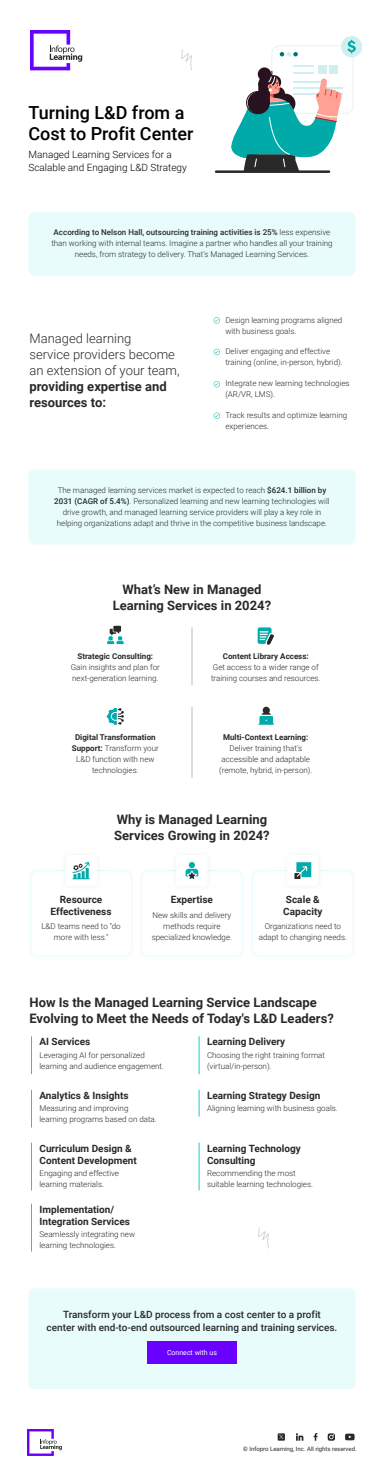
<style>
.page{position:relative;width:384px;height:1478px;background:#fff}
.page>*{position:absolute;margin:0;border:0;box-sizing:border-box;transform-origin:0 0}
.t1{font:500 18px/21px "Roboto";color:#000}
.t2{font:700 13px/16px "Roboto";color:#292929}
.t3{font:300 13px/16px "Roboto";color:#292929}
.t4{font:700 10px/12.5px "Roboto";color:#292929}
.t5{font:500 10px/13px "Roboto";color:#292929;text-align:center}
.t6{font:300 10px/13.5px "Roboto";color:#000}
.t7{font:300 8px/11px "Roboto";color:#292929}
.t8{font:700 8px "Roboto";color:#292929}
.t9{font:7px "Roboto";color:#fff}
.t10{font:6px "Roboto";color:#292929}
.s1{font-weight:500}
.s2{font-weight:700}
</style>
<div class="page">
<svg style="left:30px;top:30px;width:52px;height:40px"></svg>
<div style="left:28px;top:212px;width:328px;height:64px;background:#e8fcfc;border-radius:6px"></div>
<div style="left:28px;top:469px;width:328px;height:75px;background:#e8fcfc;border-radius:6px"></div>
<div style="left:28px;top:1288px;width:328px;height:100px;background:#e8fcfc;border-radius:6px"></div>
<svg style="left:214px;top:317px;width:6px;height:6px"></svg>
<svg style="left:214px;top:349px;width:6px;height:6px"></svg>
<svg style="left:214px;top:381px;width:6px;height:6px"></svg>
<svg style="left:214px;top:412px;width:6px;height:7px"></svg>
<hr style="left:192px;top:627px;width:1px;height:58px;background:#bcbcbc">
<hr style="left:192px;top:706px;width:1px;height:72px;background:#bcbcbc">
<img style="left:31px;top:872px;width:100px;height:85px">
<div style="left:30px;top:870px;width:102px;height:86px;border:1px solid #e8fcfc;border-radius:7px"></div>
<img style="left:58px;top:869px;width:46px;height:25px">
<div style="left:65px;top:855px;width:32px;height:31px;background:#fff;border-radius:4px"></div>
<img style="left:142px;top:872px;width:100px;height:85px">
<div style="left:141px;top:870px;width:102px;height:86px;border:1px solid #e8fcfc;border-radius:7px"></div>
<img style="left:169px;top:869px;width:46px;height:25px">
<div style="left:176px;top:855px;width:32px;height:31px;background:#fff;border-radius:4px"></div>
<img style="left:253px;top:872px;width:100px;height:85px">
<div style="left:252px;top:870px;width:102px;height:86px;border:1px solid #e8fcfc;border-radius:7px"></div>
<img style="left:280px;top:869px;width:46px;height:25px">
<div style="left:287px;top:855px;width:32px;height:31px;background:#fff;border-radius:4px"></div>
<svg style="left:294px;top:862px;width:17px;height:17px"></svg>
<hr style="left:31px;top:1036px;width:1px;height:38px;background:#1ec9c7">
<hr style="left:199px;top:1036px;width:1px;height:38px;background:#1ec9c7">
<hr style="left:31px;top:1089px;width:1px;height:38px;background:#1ec9c7">
<svg style="left:199px;top:1089px;width:1px;height:27px"></svg>
<hr style="left:31px;top:1142px;width:1px;height:48px;background:#1ec9c7">
<hr style="left:31px;top:1203px;width:1px;height:48px;background:#1ec9c7">
<hr style="left:199px;top:1142px;width:1px;height:48px;background:#1ec9c7">
<div style="left:147px;top:1341px;width:90px;height:22px;background:#6a00ff"></div>
<svg style="left:27px;top:1429px;width:35px;height:26px"></svg>
<svg style="left:328px;top:1433px;width:7px;height:7px"></svg>
<svg style="left:296px;top:1433px;width:7px;height:7px"></svg>
<svg style="left:314px;top:1433px;width:4px;height:7px"></svg>
<svg style="left:345px;top:1433px;width:10px;height:7px"></svg>
<svg style="left:278px;top:1433px;width:7px;height:7px"></svg>
<svg style="left:107px;top:626px;width:17px;height:18px"></svg>
<svg style="left:258px;top:627px;width:16px;height:18px"></svg>
<svg style="left:107px;top:708px;width:17px;height:17px"></svg>
<svg style="left:258px;top:706px;width:16px;height:18px"></svg>
<svg style="left:72px;top:862px;width:18px;height:17px"></svg>
<svg style="left:186px;top:862px;width:12px;height:17px"></svg>
<hr style="left:216px;top:170px;width:113px;height:3px;background:#292929">
<hr style="left:294px;top:65px;width:20px;height:2px;background:#d0f0f0">
<div style="left:318px;top:65px;width:9px;height:9px;background:#d0f0f0"></div>
<div style="left:329px;top:65px;width:9px;height:9px;background:#d0f0f0"></div>
<div style="left:272px;top:46px;width:81px;height:68px;border:1px solid #ebf2f2;border-radius:7px"></div>
<svg style="left:280px;top:52px;width:18px;height:4px"></svg>
<div style="left:258px;top:67px;width:13px;height:14px;background:#28121f;border-radius:50%"></div>
<svg style="left:231px;top:71px;width:112px;height:100px"></svg>
<div style="left:341px;top:36px;width:21px;height:21px;background:#d0f0f0;border-radius:50%"></div>
<svg style="left:347px;top:40px;width:9px;height:13px"></svg>
<svg style="left:181px;top:49px;width:11px;height:21px"></svg>
<svg style="left:258px;top:1227px;width:11px;height:21px"></svg>
<h1 class="t1" style="left:29px;top:101px;width:166px">Turning L&amp;D from a<br>Cost to Profit Center</h1>
<p class="t6" style="left:29px;top:147px;width:160px">Managed Learning Services for a<br>Scalable and Engaging L&amp;D Strategy</p>
<p class="t7" style="left:51px;top:227px;width:283px;text-align:center"><span class="s1">According to Nelson Hall, outsourcing training activities is 25%</span> less expensive than working with internal teams. Imagine a partner who handles all your training needs, from strategy to delivery. That's Managed Learning Services.</p>
<h2 class="t3" style="left:30px;top:329px;width:152px">Managed learning<br>service providers become an extension of your team,</h2>
<h2 class="t2" style="left:30px;top:377px;width:139px">providing expertise and resources to:</h2>
<p class="t7" style="left:225px;top:314px;width:119px">Design learning programs aligned with business goals.</p>
<p class="t7" style="left:225px;top:346px;width:119px">Deliver engaging and effective training (online, in-person, hybrid).</p>
<p class="t7" style="left:225px;top:378px;width:126px">Integrate new learning technologies (AR/VR, LMS).</p>
<p class="t7" style="left:225px;top:409px;width:123px">Track results and optimize learning experiences.</p>
<p class="t7" style="left:54px;top:484px;width:277px;text-align:center">The managed learning services market is expected to reach <span class="s1">$624.1 billion by 2031 (CAGR of 5.4%)</span>. Personalized learning and new learning technologies will drive growth, and managed learning service providers will play a key role in helping organizations adapt and thrive in the competitive business landscape.</p>
<h2 class="t2" style="left:113px;top:581px;width:160px;text-align:center">What’s New in Managed<br>Learning Services in 2024?</h2>
<p class="t8" style="left:78px;top:650px;width:77px">Strategic Consulting:</p>
<p class="t7" style="left:71px;top:661px;width:91px">Gain insights and plan for next-generation learning.</p>
<p class="t8" style="left:223px;top:650px;width:88px">Content Library Access:</p>
<p class="t7" style="left:211px;top:661px;width:111px">Get access to a wider range of training courses and resources.</p>
<p class="t7" style="left:72px;top:731px;width:88px;text-align:center"><span class="s2">Digital Transformation<br>Support:</span> Transform your<br>L&amp;D function with new technologies.</p>
<p class="t8" style="left:223px;top:731px;width:87px">Multi-Context Learning:</p>
<p class="t7" style="left:219px;top:742px;width:95px;text-align:center">Deliver training that's accessible and adaptable (remote, hybrid, in-person).</p>
<h2 class="t2" style="left:114px;top:811px;width:157px">Why is Managed Learning<br>Services Growing in 2024?</h2>
<p class="t4" style="left:51px;top:893px;width:62px;line-height:12px;text-align:center">Resource<br>Effectiveness</p>
<p class="t7" style="left:41px;top:920px;width:81px;text-align:center">L&amp;D teams need to "do more with less."</p>
<p class="t4" style="left:171px;top:893px;width:44px">Expertise</p>
<p class="t7" style="left:152px;top:909px;width:82px;text-align:center">New skills and delivery methods require specialized knowledge.</p>
<p class="t4" style="left:283px;top:893px;width:41px;line-height:12px">Scale &amp;<br>Capacity</p>
<p class="t7" style="left:259px;top:920px;width:90px;text-align:center">Organizations need to adapt to changing needs.</p>
<h2 class="t2" style="left:29px;top:993px;width:306px">How Is the Managed Learning Service Landscape<br>Evolving to Meet the Needs of Today's L&amp;D Leaders?</h2>
<p class="t4" style="left:40px;top:1035px;width:52px">AI Services</p>
<p class="t4" style="left:207px;top:1035px;width:80px">Learning Delivery</p>
<p class="t7" style="left:40px;top:1049px;width:126px">Leveraging AI for personalized learning and audience engagement.</p>
<p class="t7" style="left:207px;top:1049px;width:119px">Choosing the right training format (virtual/in-person).</p>
<p class="t4" style="left:40px;top:1088px;width:91px">Analytics &amp; Insights</p>
<p class="t4" style="left:207px;top:1088px;width:115px">Learning Strategy Design</p>
<p class="t7" style="left:40px;top:1102px;width:119px">Measuring and improving learning programs based on data.</p>
<p class="t7" style="left:207px;top:1102px;width:132px">Aligning learning with business goals.</p>
<p class="t4" style="left:40px;top:1141px;width:99px">Curriculum Design &amp;<br>Content Development</p>
<p class="t4" style="left:207px;top:1141px;width:95px">Learning Technology<br>Consulting</p>
<p class="t7" style="left:40px;top:1167px;width:81px">Engaging and effective learning materials.</p>
<p class="t7" style="left:207px;top:1167px;width:107px">Recommending the most suitable learning technologies.</p>
<p class="t4" style="left:40px;top:1202px;width:92px">Implementation/<br>Integration Services</p>
<p class="t7" style="left:40px;top:1228px;width:97px">Seamlessly integrating new learning technologies.</p>
<p class="t5" style="left:47px;top:1307px;width:292px">Transform your L&amp;D process from a cost center to a profit<br>center with end-to-end outsourced learning and training services.</p>
<p class="t9" style="left:167px;top:1347px;width:51px">Connect with us</p>
<p class="t10" style="left:243px;top:1444px;width:115px">© Infopro Learning, Inc. All rights reserved.</p>
</div>
